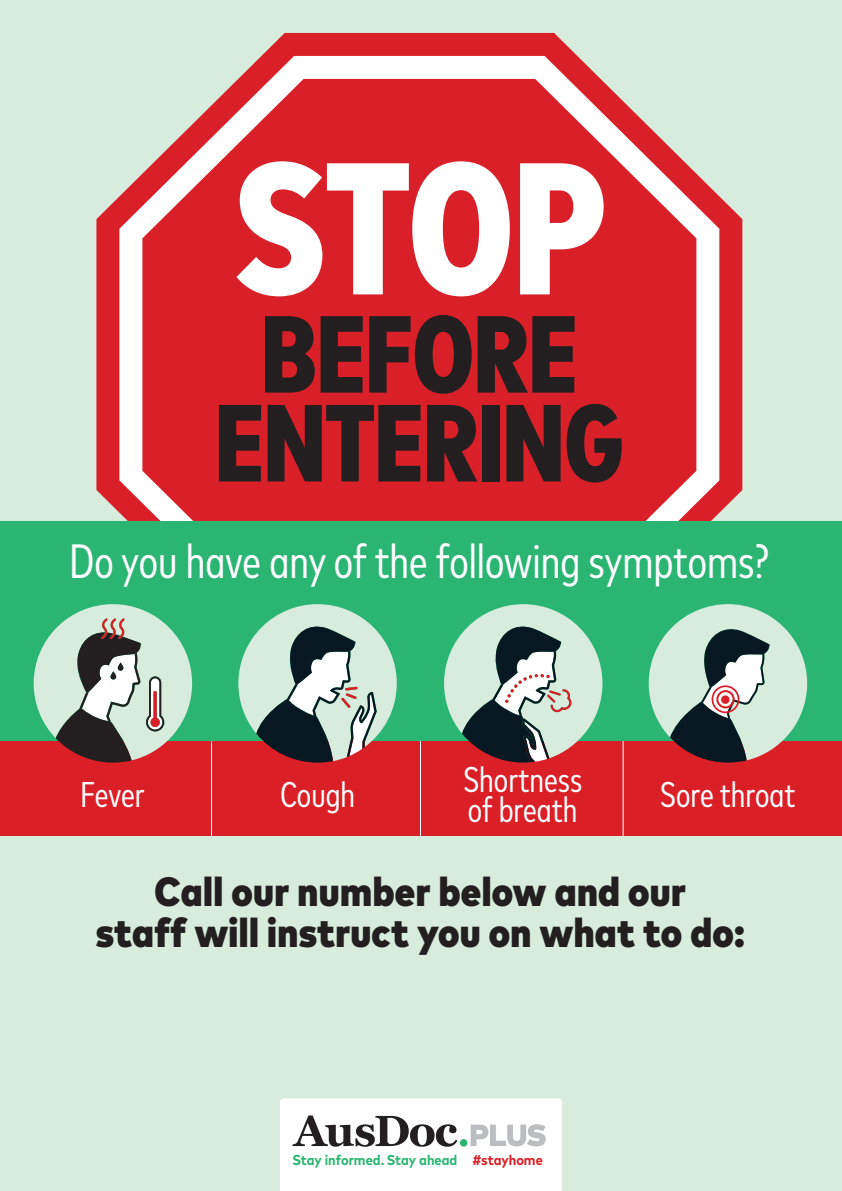
<style>
.page{position:relative;width:842px;height:1191px;background:#d8ecdd}
.page>*{position:absolute;margin:0;border:0;box-sizing:border-box;transform-origin:0 0}
.t1{font:900 condensed 187.3px "Mark Pro";color:#fff}
.t2{font:900 condensed 109.2px/88.8px "Mark Pro";color:#231f20;text-align:center}
.t3{font:condensed 48px "Mark Pro";color:#fff}
.t4{font:900 condensed 40.8px/40.8px "Mark Pro";letter-spacing:.01em;color:#231f20;text-align:center}
.t5{font:condensed 35.7px/29.6px "Mark Pro";color:#fff}
.t6{font:700 condensed 14.3px "Mark Pro";color:#2bb572}
.s1{color:#db1f27}
</style>
<div class="page">
<svg style="left:96px;top:33px;width:646px;height:480px;fill:#d91f28"></svg>
<svg style="left:119px;top:56px;width:600px;height:465px;background:#dd454c"></svg>
<div style="left:0;top:521px;width:842px;height:315px;background:#2bb572"></div>
<div style="left:0;top:741px;width:842px;height:95px;background:#db1f27"></div>
<hr style="left:211px;top:741px;width:1px;height:95px;background:#fff">
<hr style="left:420px;top:741px;width:1px;height:95px;background:#fff">
<hr style="left:623px;top:741px;width:1px;height:95px;background:#fff">
<svg style="left:238px;top:604px;width:159px;height:158px"></svg>
<svg style="left:444px;top:604px;width:158px;height:158px"></svg>
<svg style="left:649px;top:604px;width:158px;height:158px"></svg>
<svg style="left:34px;top:604px;width:158px;height:158px"></svg>
<svg style="left:118px;top:662px;width:5px;height:8px"></svg>
<svg style="left:110px;top:671px;width:6px;height:8px"></svg>
<svg style="left:280px;top:1098px;width:282px;height:93px;background:#ebebeb"></svg>
<p class="t1" style="left:233px;top:88px;width:375px">STOP</p>
<p class="t2" style="left:215px;top:300px;width:410px">BEFORE<br>ENTERING</p>
<p class="t3" style="left:69px;top:527px;width:701px">Do you have any of the following symptoms?</p>
<p class="t5" style="left:81px;top:777px;width:66px">Fever</p>
<p class="t5" style="left:463px;top:762px;width:121px">Shortness of breath</p>
<p class="t5" style="left:280px;top:777px;width:77px">Cough</p>
<p class="t5" style="left:660px;top:777px;width:137px">Sore throat</p>
<p class="t4" style="left:95px;top:867px;width:651px">Call our number below and our<br>staff will instruct you on what to do:</p>
<p class="t6" style="left:293px;top:1149px;width:252px">Stay informed. Stay ahead <span class="s1">#stayhome</span></p>
</div>
